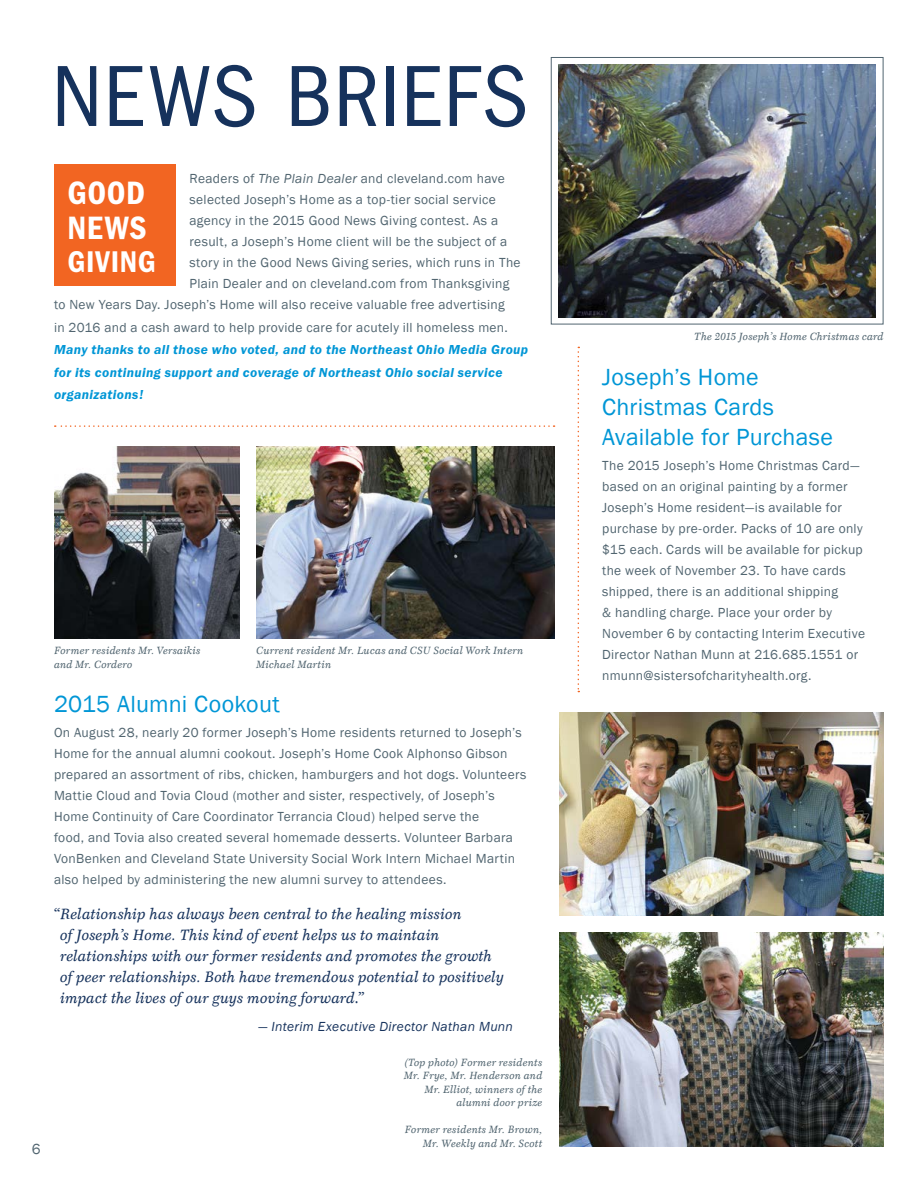
<style>
.page{position:relative;width:918px;height:1188px;background:#fff}
.page>*{position:absolute;margin:0;border:0;box-sizing:border-box;transform-origin:0 0}
.t1{font:condensed 89.7px "Franklin Gothic";letter-spacing:.01em;color:#16325c}
.body_copy_1{font:600 condensed 33.45px/35px "Franklin Gothic";letter-spacing:.02em;color:#fff}
.body_copy_1-2{font:600 condensed 31.05px "Franklin Gothic";letter-spacing:.02em;color:#fff}
.body_copy_1-3{font:24px/30px "Franklin Gothic";letter-spacing:.01em;color:#0096d6}
.body_copy_1-4{font:italic 15px/21px "Mt.Augustine";letter-spacing:.025em;color:#16325c}
.anniversary_quoter{font:15px "Franklin Gothic";color:#516570}
.body_copy_1-5{font:13.5px/21px "Franklin Gothic";letter-spacing:.025em;color:#516570}
.body_copy_1-6{font:italic 600 13.5px/22.5px "Franklin Gothic Itc T";letter-spacing:.03em;color:#0096d6}
.body_copy_1-7{font:italic 13.5px "Franklin Gothic";letter-spacing:.025em;color:#16325c}
.anniversary_quoter-2{font:italic 10.5px/13.5px "Mt.Augustine";letter-spacing:.04em;color:#516570}
.s1{font-style:italic}
.s2{font-family:"Franklin Gothic";font-weight:400;font-style:normal;color:#516570}
.s3{font-family:"Mt.Augustine Roman";font-style:normal}
.s4{font-style:normal}
</style>
<div class="page">
<svg style="left:578px;top:347px;width:1px;height:345px"></svg>
<svg style="left:55px;top:425px;width:500px;height:2px"></svg>
<img style="left:558px;top:65px;width:318px;height:252px">
<div style="left:551px;top:57px;width:332px;height:267px;border:1px solid #516570"></div>
<div style="left:54px;top:165px;width:122px;height:121px;background:#f26522"></div>
<img style="left:560px;top:713px;width:323px;height:203px">
<img style="left:560px;top:933px;width:323px;height:214px">
<img style="left:256px;top:446px;width:298px;height:193px">
<img style="left:54px;top:446px;width:186px;height:193px">
<p class="t1" style="left:52px;top:46px;width:478px">NEWS BRIEFS</p>
<p class="body_copy_1-5" style="left:190px;top:168px;width:317px">Readers of <span class="s1">The Plain Dealer</span> and cleveland.com have</p>
<p class="body_copy_1-5" style="left:190px;top:189px;width:308px">selected Joseph’s Home as a top-tier social service</p>
<p class="body_copy_1-5" style="left:190px;top:210px;width:310px">agency in the 2015 Good News Giving contest. As a</p>
<p class="body_copy_1-5" style="left:190px;top:231px;width:319px">result, a Joseph’s Home client will be the subject of a</p>
<p class="body_copy_1-5" style="left:190px;top:252px;width:333px">story in the Good News Giving series, which runs in The</p>
<p class="body_copy_1-5" style="left:190px;top:273px;width:322px">Plain Dealer and on cleveland.com from Thanksgiving</p>
<p class="body_copy_1-5" style="left:54px;top:294px;width:452px">to New Years Day. Joseph’s Home will also receive valuable free advertising</p>
<p class="body_copy_1-6" style="left:54px;top:316px;width:476px"><span class="s2">in 2016 and a cash award to help provide care for acutely ill homeless men.<br></span>Many thanks to all those who voted, and to the Northeast Ohio Media Group for its continuing support and coverage of Northeast Ohio social service organizations!</p>
<p class="body_copy_1" style="left:68px;top:176px;width:81px">GOOD<br>NEWS</p>
<p class="body_copy_1-2" style="left:68px;top:244px;width:90px">GIVING</p>
<p class="anniversary_quoter" style="left:32px;top:1139px;width:10px">6</p>
<p class="anniversary_quoter-2" style="left:54px;top:645px;width:148px">Former residents Mr. Versaikis and Mr. Cordero</p>
<p class="anniversary_quoter-2" style="left:256px;top:645px;width:268px">Current resident Mr. Lucas and CSU Social Work Intern<br>Michael Martin</p>
<p class="body_copy_1-3" style="left:54px;top:689px;width:227px">2015 Alumni Cookout</p>
<p class="body_copy_1-5" style="left:54px;top:722px;width:474px">On August 28, nearly 20 former Joseph’s Home residents returned to Joseph’s Home for the annual alumni cookout. Joseph’s Home Cook Alphonso Gibson prepared an assortment of ribs, chicken, hamburgers and hot dogs. Volunteers Mattie Cloud and Tovia Cloud (mother and sister, respectively, of Joseph’s Home Continuity of Care Coordinator Terrancia Cloud) helped serve the<br>food, and Tovia also created several homemade desserts. Volunteer Barbara VonBenken and Cleveland State University Social Work Intern Michael Martin also helped by administering the new alumni survey to attendees.</p>
<p class="body_copy_1-4" style="left:60px;top:905px;width:445px;text-indent:-6px"><span class="s3">“</span>Relationship has always been central to the healing mission<br>of Joseph’s Home. This kind of event helps us to maintain relationships with our former residents and promotes the growth of peer relationships. Both have tremendous potential to positively impact the lives of our guys moving forward<span class="s3">.”</span></p>
<p class="body_copy_1-7" style="left:259px;top:1018px;width:256px"><span class="s4">—</span> Interim Executive Director Nathan Munn</p>
<p class="anniversary_quoter-2" style="left:404px;top:1056px;width:140px;text-align:right">(Top photo) Former residents<br>Mr. Frye, Mr. Henderson and<br>Mr. Elliot, winners of the alumni door prize</p>
<p class="anniversary_quoter-2" style="left:405px;top:1124px;width:139px;text-align:right">Former residents Mr. Brown,<br>Mr. Weekly and Mr. Scott</p>
<p class="anniversary_quoter-2" style="left:694px;top:331px;width:191px">The 2015 Joseph’s Home Christmas card</p>
<p class="body_copy_1-3" style="left:602px;top:362px;width:232px">Joseph’s Home<br>Christmas Cards<br>Available for Purchase</p>
<p class="body_copy_1-5" style="left:602px;top:455px;width:264px">The 2015 Joseph’s Home Christmas Card— based on an original painting by a former Joseph’s Home resident—is available for purchase by pre-order. Packs of 10 are only $15 each. Cards will be available for pickup the week of November 23. To have cards shipped, there is an additional shipping<br>&amp; handling charge. Place your order by November 6 by contacting Interim Executive Director Nathan Munn at 216.685.1551 or nmunn@sistersofcharityhealth.org.</p>
</div>
